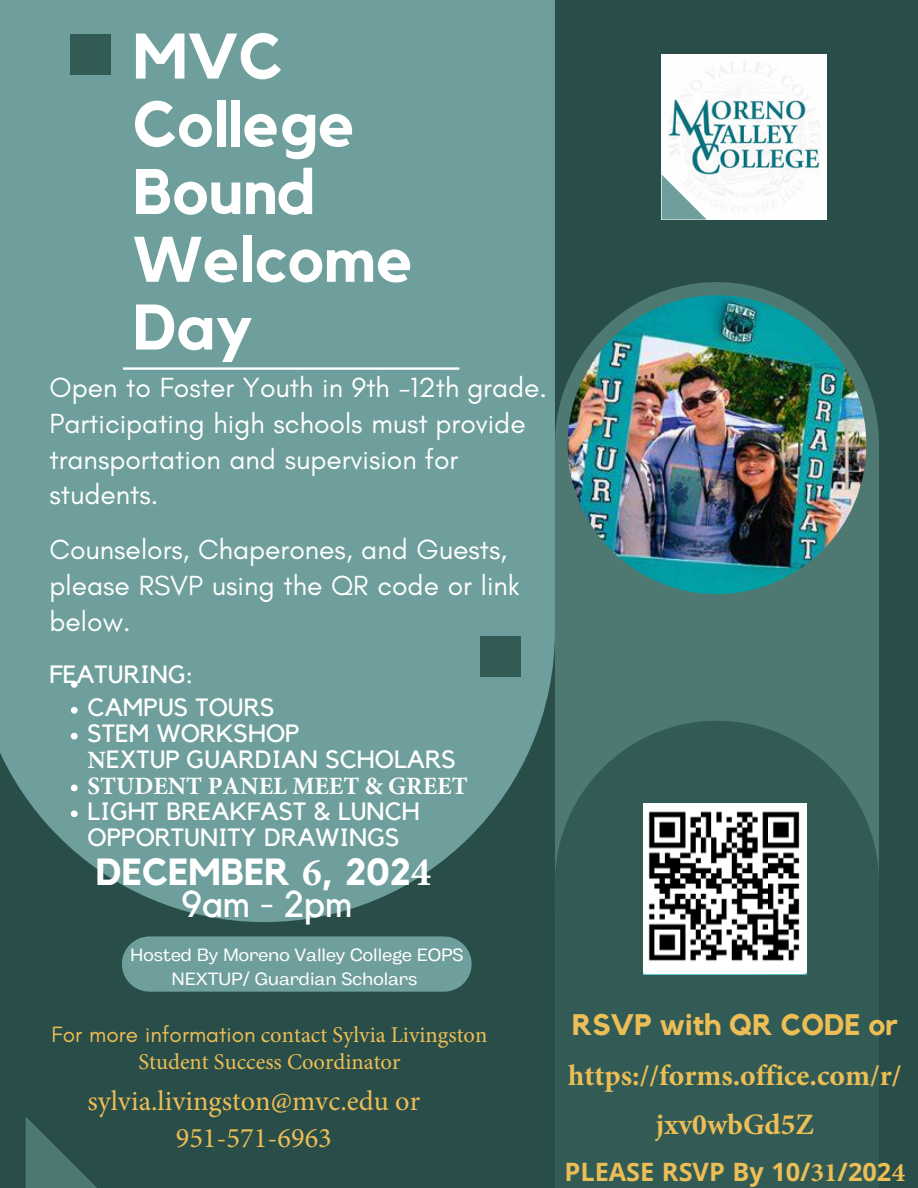
<style>
.page{position:relative;width:918px;height:1188px;background:#294d48}
.page>*{position:absolute;margin:0;border:0;box-sizing:border-box;transform-origin:0 0}
.t1{font:700 63.45px/67.8px "Kollektif";color:#fff}
.t2{font:700 37.65px "Kollektif";color:#fff}
.t3{font:37.05px "Kollektif";color:#fff}
.t4{font:700 29.55px/49.7px "Minion Pro";color:#edbe55;text-align:center}
.t5{font:700 29.55px "Kollektif";color:#edbe55}
.t6{font:28.35px/36.6px "Minion Pro";color:#edbe55;text-align:center}
.t7{font:28.2px/35.7px "Glacial Indifference";color:#fff}
.t8{font:700 25.35px "Open Sans";color:#edbe55}
.t9{font:24.9px/25.8px "Kollektif";color:#fff}
.t10{font:700 24.9px "Minion Pro";color:#fff}
.t11{font:22.5px/26.5px "Minion Pro";color:#edbe55;text-align:center}
.t12{font:17.7px/24.5px "Body Grotesque Fit";color:#fff;text-align:center}
.s1{font-family:"Minion Pro";font-weight:700}
.s2{font-family:"Minion Pro";font-size:39.15px}
.s3{font-family:"Minion Pro";font-size:40.65px}
.s4{font-family:"Glacial Indifference"}
.s5{font-family:"Minion Pro";font-size:26.85px}
</style>
<div class="page">
<div style="left:555px;top:282px;width:324px;height:791px;background:#4e7972;border-radius:162px"></div>
<div style="left:0;top:0;width:555px;height:922px;background:#6e9f9c"></div>
<svg style="left:555px;top:721px;width:324px;height:467px;fill:#335b55"></svg>
<img style="left:568px;top:295px;width:298px;height:299px;border-radius:50%">
<div style="left:70px;top:34px;width:41px;height:41px;background:#335b55"></div>
<div style="left:480px;top:637px;width:41px;height:40px;background:#335b55"></div>
<svg style="left:26px;top:1117px;width:71px;height:71px"></svg>
<hr style="left:123px;top:367px;width:336px;height:3px;background:#fff">
<div style="left:149px;top:936px;width:295px;height:56px;background:#6e9f9c"></div>
<img style="left:661px;top:55px;width:166px;height:165px">
<svg style="left:662px;top:167px;width:56px;height:53px;background:#c7d9d9"></svg>
<svg style="left:71px;top:681px;width:7px;height:7px"></svg>
<svg style="left:71px;top:707px;width:7px;height:7px"></svg>
<svg style="left:71px;top:733px;width:7px;height:7px"></svg>
<svg style="left:71px;top:785px;width:7px;height:6px"></svg>
<svg style="left:71px;top:810px;width:7px;height:7px"></svg>
<img style="left:643px;top:803px;width:164px;height:172px">
<h1 class="t1" style="left:133px;top:25px;width:282px">MVC<br>College<br>Bound<br>Welcome<br>Day</h1>
<p class="t7" style="left:50px;top:369px;width:499px">Open to Foster Youth in 9th -12th grade.<br>Participating high schools must provide transportation and supervision for students.</p>
<p class="t7" style="left:50px;top:531px;width:472px">Counselors, Chaperones, and Guests, please RSVP using the QR code or link below.</p>
<p class="t9" style="left:50px;top:663px;width:145px">FEATURING:</p>
<p class="t9" style="left:88px;top:696px;width:370px">CAMPUS TOURS<br>STEM WORKSHOP<br><span class="s1">N</span>EXTUP GUARDIAN SCHOLARS</p>
<p class="t10" style="left:88px;top:769px;width:382px">STUDENT PANEL MEET &amp; GREET</p>
<p class="t9" style="left:88px;top:799px;width:334px">LIGHT BREAKFAST &amp; LUNCH<br>OPPORTUNITY DRAWINGS</p>
<h2 class="t2" style="left:96px;top:854px;width:337px">DECEMBER <span class="s2">6</span>, 202<span class="s3">4</span></h2>
<h3 class="t3" style="left:182px;top:887px;width:173px">9am - 2pm</h3>
<p class="t12" style="left:130px;top:944px;width:335px">Hosted By Moreno Valley College EOPS<br>NEXTUP/ Guardian Scholars</p>
<p class="t11" style="left:52px;top:1022px;width:437px"><span class="s4">For more information</span> contact Sylvia Livingston<br>Student Success Coordinator</p>
<p class="t6" style="left:87px;top:1083px;width:334px">sylvia.livingston@mvc.edu or<br>951-571-6963</p>
<p class="t5" style="left:572px;top:1011px;width:327px">RSVP with QR CODE or</p>
<p class="t4" style="left:568px;top:1050px;width:335px">https://forms.office.com/r/ jxv0wbGd5Z</p>
<p class="t8" style="left:565px;top:1154px;width:342px">PLEASE RSVP By 10/<span class="s5">31</span>/202<span class="s5">4</span></p>
</div>
